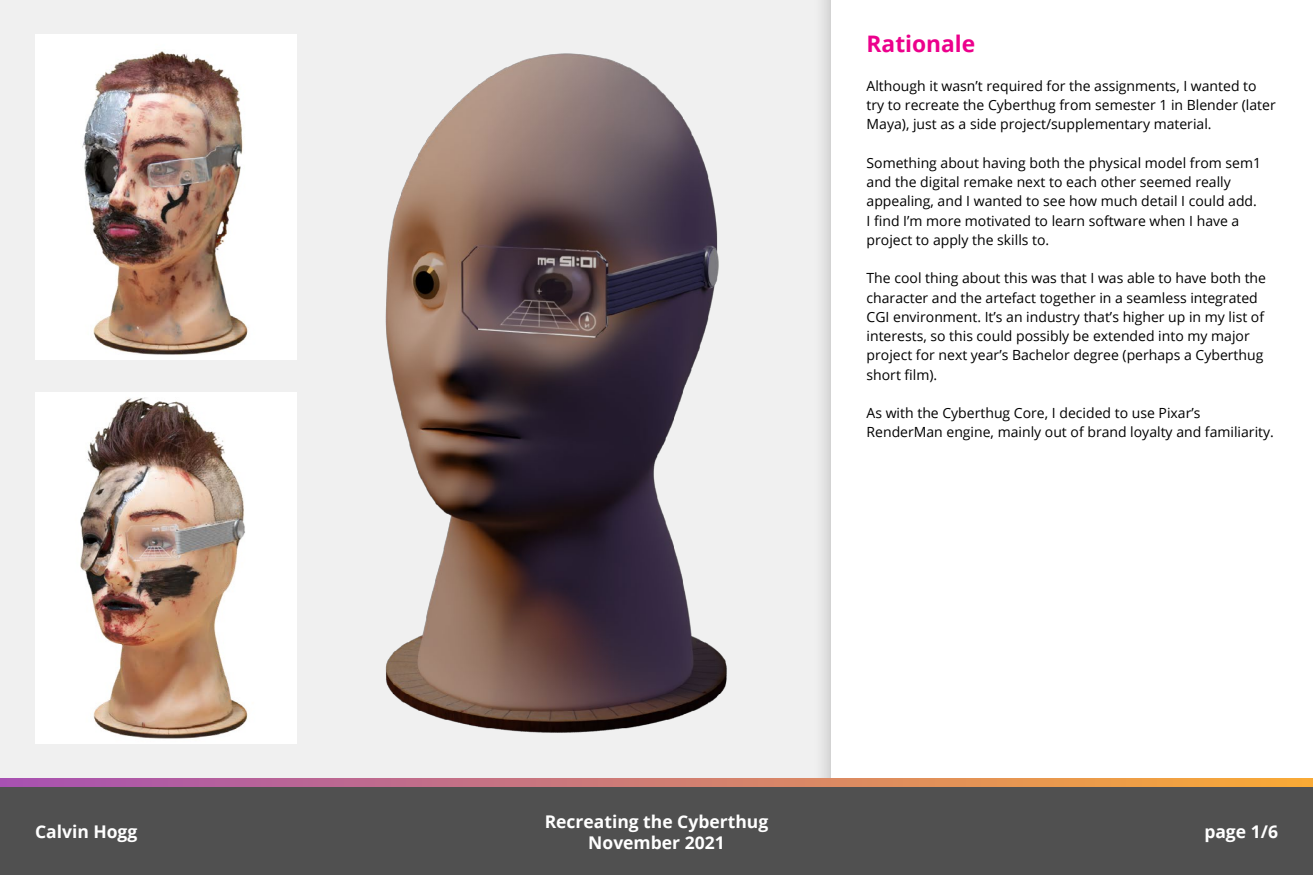
<style>
.page{position:relative;width:1313px;height:875px;background:#fff}
.page>*{position:absolute;margin:0;border:0;box-sizing:border-box;transform-origin:0 0}
.t1{font:700 22.75px "Open Sans";color:#ec008c}
.t2{font:700 17.5px/21px "Open Sans";color:#fff;text-align:center}
.Custom_style{font:14px/19.2px "Open Sans";color:#000}
</style>
<div class="page">
<div style="left:0;top:0;width:812px;height:779px;background:#f0f0f0"></div>
<div style="left:812px;top:0;width:500px;height:875px;background:#e5e5e5"></div>
<div style="left:831px;top:0;width:481px;height:875px;background:#fff"></div>
<svg style="left:0;top:779px;width:1312px;height:9px;background:#c1786f"></svg>
<div style="left:0;top:788px;width:1312px;height:87px;background:#505050"></div>
<img style="left:305px;top:35px;width:491px;height:709px">
<img style="left:35px;top:35px;width:262px;height:325px">
<img style="left:35px;top:392px;width:262px;height:352px">
<p class="t1" style="left:866px;top:28px;width:110px">Rationale</p>
<p class="Custom_style" style="left:866px;top:76px;width:410px">Although it wasn’t required for the assignments, I wanted to try to recreate the Cyberthug from semester 1 in Blender (later<br>Maya), just as a side project/supplementary material.</p>
<p class="Custom_style" style="left:866px;top:153px;width:396px">Something about having both the physical model from sem1 and the digital remake next to each other seemed really appealing, and I wanted to see how much detail I could add.<br>I find I’m more motivated to learn software when I have a project to apply the skills to.</p>
<p class="Custom_style" style="left:866px;top:268px;width:401px">The cool thing about this was that I was able to have both the character and the artefact together in a seamless integrated CGI environment. It’s an industry that’s higher up in my list of interests, so this could possibly be extended into my major project for next year’s Bachelor degree (perhaps a Cyberthug short film).</p>
<p class="Custom_style" style="left:866px;top:403px;width:409px">As with the Cyberthug Core, I decided to use Pixar’s<br>RenderMan engine, mainly out of brand loyalty and familiarity.</p>
<p class="t2" style="left:544px;top:810px;width:225px">Recreating the Cyberthug<br>November 2021</p>
<p class="t2" style="left:35px;top:821px;width:104px">Calvin Hogg</p>
<p class="t2" style="left:1204px;top:821px;width:75px">page 1/6</p>
</div>
